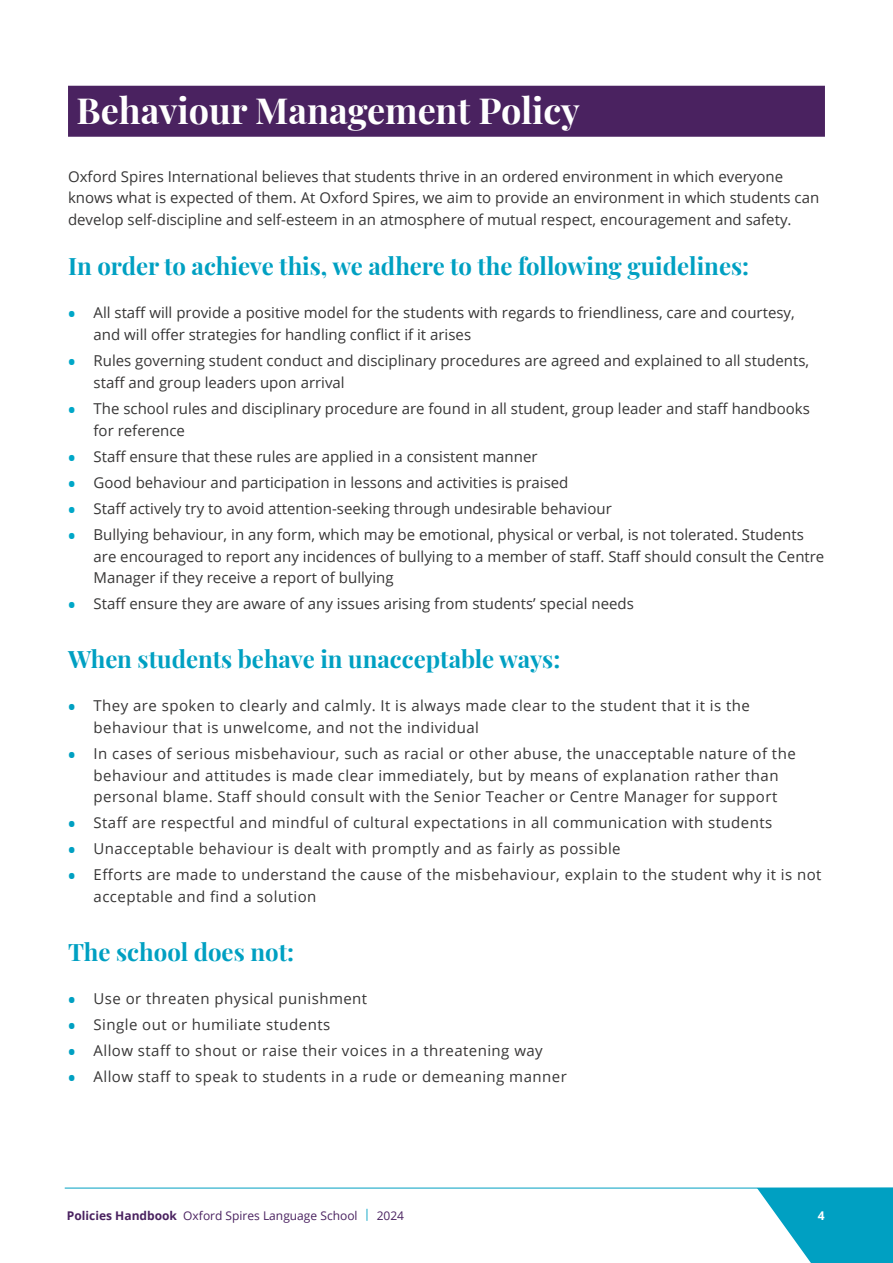
<style>
.page{position:relative;width:893px;height:1263px;background:#fff}
.page>*{position:absolute;margin:0;border:0;box-sizing:border-box;transform-origin:0 0}
.t1{font:700 36px "Playfair Display";color:#fff}
.t2{font:700 24px "Playfair Display";color:#00a0c2}
.t3{font:15px/21.8px "Open Sans";color:#373636}
.t4{font:15px/21.8px "Open Sans";letter-spacing:.03em;color:#373636}
.t5{font:12px "Open Sans";color:#4a2260}
.t6{font:700 12px "Open Sans";color:#fff}
.s1{font-weight:700;font-size:19.5px;color:#00a7c8}
.s2{font-weight:700;font-size:19.5px;color:#00a0c2}
.s3{font-weight:700}
.s4{color:#00a0c2}
</style>
<div class="page">
<div style="left:68px;top:86px;width:757px;height:51px;background:#4a2260"></div>
<hr style="left:65px;top:1188px;width:828px;height:1px;background:#00a0c2">
<svg style="left:757px;top:1188px;width:136px;height:75px"></svg>
<h1 class="t1" style="left:77px;top:82px;width:505px">Behaviour Management Policy</h1>
<p class="t3" style="left:68px;top:165px;width:753px">Oxford Spires International believes that students thrive in an ordered environment in which everyone knows what is expected of them. At Oxford Spires, we aim to provide an environment in which students can develop self-discipline and self-esteem in an atmosphere of mutual respect, encouragement and safety.</p>
<h2 class="t2" style="left:68px;top:248px;width:683px">In order to achieve this, we adhere to the following guidelines:</h2>
<p class="t3" style="left:94px;top:302px;width:703px;text-indent:-26px"><span class="s1">•</span> All staff will provide a positive model for the students with regards to friendliness, care and courtesy, and will offer strategies for handling conflict if it arises</p>
<p class="t3" style="left:94px;top:350px;width:717px;text-indent:-26px"><span class="s1">•</span> Rules governing student conduct and disciplinary procedures are agreed and explained to all students, staff and group leaders upon arrival</p>
<p class="t3" style="left:94px;top:397px;width:718px;text-indent:-26px"><span class="s1">•</span> The school rules and disciplinary procedure are found in all student, group leader and staff handbooks for reference</p>
<p class="t3" style="left:68px;top:445px;width:471px"><span class="s1">•</span> Staff ensure that these rules are applied in a consistent manner</p>
<p class="t3" style="left:68px;top:471px;width:502px"><span class="s1">•</span> Good behaviour and participation in lessons and activities is praised</p>
<p class="t3" style="left:68px;top:497px;width:545px"><span class="s1">•</span> Staff actively try to avoid attention-seeking through undesirable behaviour</p>
<p class="t3" style="left:94px;top:523px;width:732px;text-indent:-26px"><span class="s1">•</span> Bullying behaviour, in any form, which may be emotional, physical or verbal, is not tolerated. Students are encouraged to report any incidences of bullying to a member of staff. Staff should consult the Centre<br>Manager if they receive a report of bullying</p>
<p class="t3" style="left:68px;top:593px;width:567px"><span class="s1">•</span> Staff ensure they are aware of any issues arising from students’ special needs</p>
<h2 class="t2" style="left:68px;top:640px;width:494px">When students behave in unacceptable ways:</h2>
<p class="t4" style="left:94px;top:694px;width:658px;text-indent:-26px"><span class="s2">•</span> They are spoken to clearly and calmly. It is always made clear to the student that it is the behaviour that is unwelcome, and not the individual</p>
<p class="t4" style="left:68px;top:742px;width:729px;text-align:center"><span class="s2">•</span> In cases of serious misbehaviour, such as racial or other abuse, the unacceptable nature of the behaviour and attitudes is made clear immediately, but by means of explanation rather than personal blame. Staff should consult with the Senior Teacher or Centre Manager for support</p>
<p class="t4" style="left:68px;top:812px;width:706px"><span class="s2">•</span> Staff are respectful and mindful of cultural expectations in all communication with students</p>
<p class="t4" style="left:68px;top:838px;width:554px"><span class="s2">•</span> Unacceptable behaviour is dealt with promptly and as fairly as possible</p>
<p class="t4" style="left:94px;top:864px;width:729px;text-indent:-26px"><span class="s2">•</span> Efforts are made to understand the cause of the misbehaviour, explain to the student why it is not acceptable and find a solution</p>
<h2 class="t2" style="left:68px;top:933px;width:228px">The school does not:</h2>
<p class="t4" style="left:68px;top:987px;width:301px"><span class="s2">•</span> Use or threaten physical punishment</p>
<p class="t4" style="left:68px;top:1013px;width:264px"><span class="s2">•</span> Single out or humiliate students</p>
<p class="t4" style="left:68px;top:1039px;width:476px"><span class="s2">•</span> Allow staff to shout or raise their voices in a threatening way</p>
<p class="t4" style="left:68px;top:1065px;width:500px"><span class="s2">•</span> Allow staff to speak to students in a rude or demeaning manner</p>
<p class="t5" style="left:67px;top:1207px;width:339px"><span class="s3">Policies Handbook</span> Oxford Spires Language School <span class="s4">|</span> 2024</p>
<p class="t6" style="left:818px;top:1207px;width:8px">4</p>
</div>
